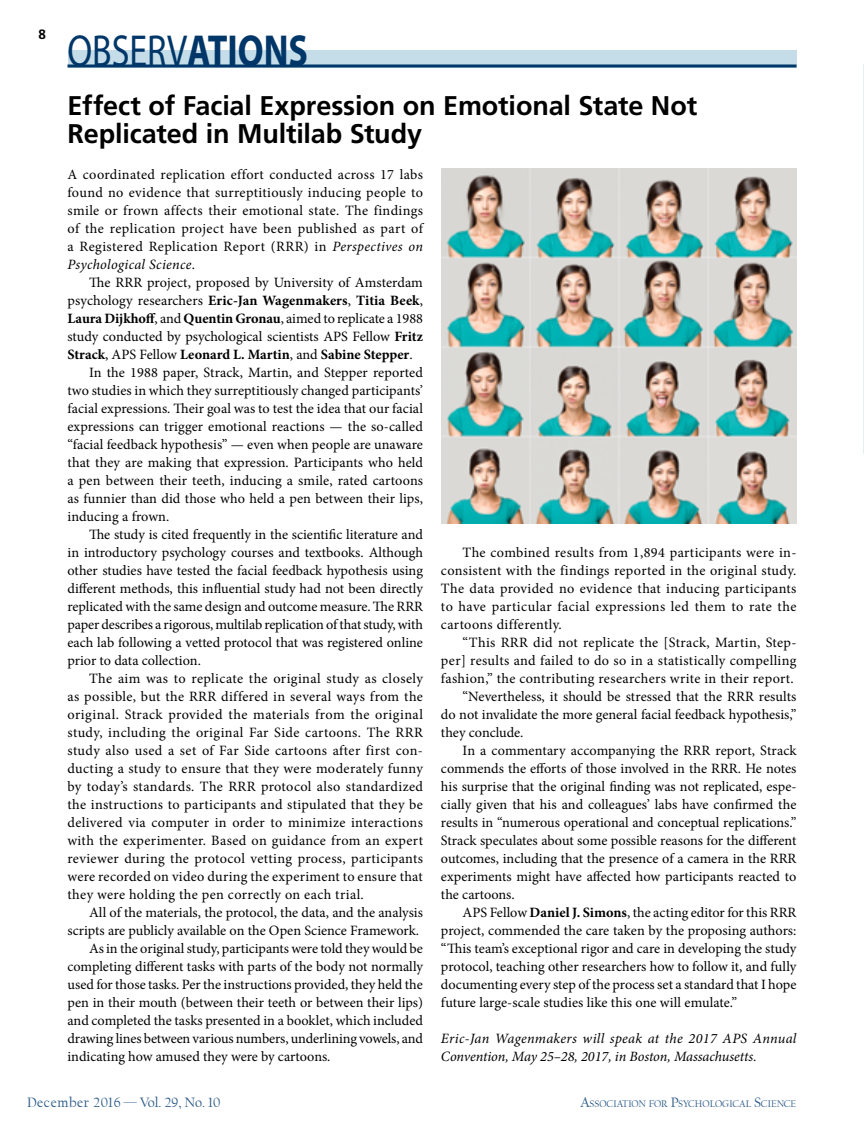
<style>
.page{position:relative;width:864px;height:1134px;background:#fff}
.page>*{position:absolute;margin:0;border:0;box-sizing:border-box;transform-origin:0 0}
.t1{font:45px "Myriad Pro";color:#003768;scale:.8 1}
.t2{font:700 27px/28.5px "Frutiger";letter-spacing:-.005em;color:#000}
.t3{font:14.25px/18px "Minion Pro";letter-spacing:.005em;color:#000;text-align:justify}
.t4{font:14.25px "Minion Pro";letter-spacing:.025em;color:#000}
.t5{font:700 14.25px "Minion Pro";color:#000}
.t6{font:italic 14.25px/18px "Minion Pro";letter-spacing:.005em;color:#000}
.t7{font:14.25px "Minion Pro";letter-spacing:.035em;color:#000}
.t8{font:14.25px "Minion Pro";letter-spacing:.03em;color:#000}
.t9{font:14.25px "Californian FB";letter-spacing:.04em;color:#275785}
.t10{font:700 13.5px "Frutiger";color:#000}
.t11{font:10.05px "Californian FB";color:#275785}
.s1{font-weight:700}
.s2{font-style:italic}
.s3{font-weight:400}
.s4{font-size:14.25px}
</style>
<div class="page">
<div style="left:68px;top:50px;width:728px;height:18px;background:#c4dde9"></div>
<svg style="left:68px;top:64px;width:728px;height:4px;background:#306088"></svg>
<hr style="left:863px;top:64px;width:1px;height:390px;background:#3c96a6">
<img style="left:441px;top:169px;width:355px;height:354px">
<p class="t10" style="left:39px;top:26px;width:9px">8</p>
<h1 class="t1" style="left:68px;top:24px;width:302px">OBSERV<span class="s1">ATIONS</span></h1>
<h2 class="t2" style="left:68px;top:91px;width:631px">Effect of Facial Expression on Emotional State Not<br>Replicated in Multilab Study</h2>
<p class="t3" style="left:68px;top:165px;width:357px">A coordinated replication effort conducted across 17 labs found no evidence that surreptitiously inducing people to smile or frown affects their emotional state. The findings of the replication project have been published as part of a Registered Replication Report (RRR) in <span class="s2">Perspectives on Psychological Science</span>.</p>
<p class="t3" style="left:89px;top:273px;width:335px">The RRR project, proposed by University of Amsterdam</p>
<p class="t5" style="left:68px;top:290px;width:357px"><span class="s3">psychology researchers</span> Eric-Jan Wagenmakers<span class="s3">,</span> Titia Beek<span class="s3">,</span></p>
<p class="t5" style="left:68px;top:308px;width:357px">Laura Dijkhoff<span class="s3">, and</span> Quentin Gronau<span class="s3">, aimed to replicate a 1988</span></p>
<p class="t3" style="left:68px;top:327px;width:357px">study conducted by psychological scientists APS Fellow <span class="s1">Fritz</span></p>
<p class="t5" style="left:68px;top:344px;width:347px">Strack<span class="s3">, APS Fellow</span> Leonard L. Martin<span class="s3">, and</span> Sabine Stepper<span class="s3">.</span></p>
<p class="t3" style="left:89px;top:363px;width:335px">In the 1988 paper, Strack, Martin, and Stepper reported</p>
<p class="t3" style="left:68px;top:381px;width:357px">two studies in which they surreptitiously changed participants’</p>
<p class="t3" style="left:68px;top:399px;width:357px">facial expressions. Their goal was to test the idea that our facial</p>
<p class="t3" style="left:68px;top:417px;width:357px">expressions can trigger emotional reactions — the so-called</p>
<p class="t3" style="left:68px;top:435px;width:357px">“facial feedback hypothesis” — even when people are unaware</p>
<p class="t3" style="left:68px;top:453px;width:357px">that they are making that expression. Participants who held</p>
<p class="t3" style="left:68px;top:471px;width:357px">a pen between their teeth, inducing a smile, rated cartoons</p>
<p class="t3" style="left:68px;top:489px;width:357px">as funnier than did those who held a pen between their lips,</p>
<p class="t3" style="left:68px;top:507px;width:103px">inducing a frown.</p>
<p class="t3" style="left:89px;top:525px;width:335px">The study is cited frequently in the scientific literature and</p>
<p class="t3" style="left:68px;top:543px;width:357px">in introductory psychology courses and textbooks. Although</p>
<p class="t3" style="left:68px;top:561px;width:357px">other studies have tested the facial feedback hypothesis using</p>
<p class="t3" style="left:68px;top:579px;width:357px">different methods, this influential study had not been directly</p>
<p class="t3" style="left:68px;top:597px;width:357px">replicated with the same design and outcome measure. The RRR</p>
<p class="t3" style="left:68px;top:615px;width:357px">paper describes a rigorous, multilab replication of that study, with</p>
<p class="t3" style="left:68px;top:633px;width:357px">each lab following a vetted protocol that was registered online</p>
<p class="t3" style="left:68px;top:651px;width:135px">prior to data collection.</p>
<p class="t4" style="left:89px;top:669px;width:335px">The aim was to replicate the original study as closely</p>
<p class="t4" style="left:68px;top:687px;width:357px">as possible, but the RRR differed in several ways from the</p>
<p class="t7" style="left:68px;top:705px;width:357px">original. Strack provided the materials from the original</p>
<p class="t8" style="left:68px;top:723px;width:357px">study, including the original Far Side cartoons. The RRR</p>
<p class="t4" style="left:68px;top:741px;width:357px">study also used a set of Far Side cartoons after first con-</p>
<p class="t3" style="left:68px;top:759px;width:357px">ducting a study to ensure that they were moderately funny</p>
<p class="t3" style="left:68px;top:777px;width:357px">by today’s standards. The RRR protocol also standardized</p>
<p class="t4" style="left:68px;top:795px;width:357px">the instructions to participants and stipulated that they be</p>
<p class="t4" style="left:68px;top:813px;width:357px">delivered via computer in order to minimize interactions</p>
<p class="t4" style="left:68px;top:831px;width:357px">with the experimenter. Based on guidance from an expert</p>
<p class="t4" style="left:68px;top:849px;width:357px">reviewer during the protocol vetting process, participants</p>
<p class="t3" style="left:68px;top:867px;width:357px">were recorded on video during the experiment to ensure that</p>
<p class="t4" style="left:68px;top:885px;width:298px">they were holding the pen correctly on each trial.</p>
<p class="t3" style="left:89px;top:903px;width:335px">All of the materials, the protocol, the data, and the analysis</p>
<p class="t3" style="left:68px;top:921px;width:353px">scripts are publicly available on the Open Science Framework.</p>
<p class="t3" style="left:89px;top:939px;width:335px">As in the original study, participants were told they would be</p>
<p class="t3" style="left:68px;top:957px;width:357px">completing different tasks with parts of the body not normally</p>
<p class="t3" style="left:68px;top:975px;width:357px">used for those tasks. Per the instructions provided, they held the</p>
<p class="t3" style="left:68px;top:993px;width:357px">pen in their mouth (between their teeth or between their lips)</p>
<p class="t3" style="left:68px;top:1011px;width:357px">and completed the tasks presented in a booklet, which included</p>
<p class="t3" style="left:68px;top:1029px;width:357px">drawing lines between various numbers, underlining vowels, and</p>
<p class="t3" style="left:68px;top:1047px;width:264px">indicating how amused they were by cartoons.</p>
<p class="t3" style="left:441px;top:543px;width:357px;text-indent:22px">The combined results from 1,894 participants were in&shy;consistent with the findings reported in the original study.<br>The data provided no evidence that inducing participants to have particular facial expressions led them to rate the cartoons differently.</p>
<p class="t4" style="left:463px;top:633px;width:335px">“This RRR did not replicate the [Strack, Martin, Step-</p>
<p class="t4" style="left:441px;top:651px;width:357px">per] results and failed to do so in a statistically compelling</p>
<p class="t4" style="left:441px;top:669px;width:354px">fashion,” the contributing researchers write in their report.</p>
<p class="t3" style="left:463px;top:687px;width:335px">“Nevertheless, it should be stressed that the RRR results</p>
<p class="t3" style="left:441px;top:705px;width:357px">do not invalidate the more general facial feedback hypothesis,”</p>
<p class="t3" style="left:441px;top:723px;width:84px">they conclude.</p>
<p class="t3" style="left:463px;top:741px;width:335px">In a commentary accompanying the RRR report, Strack</p>
<p class="t3" style="left:441px;top:759px;width:357px">commends the efforts of those involved in the RRR. He notes</p>
<p class="t3" style="left:441px;top:777px;width:357px">his surprise that the original finding was not replicated, espe-</p>
<p class="t3" style="left:441px;top:795px;width:357px">cially given that his and colleagues’ labs have confirmed the</p>
<p class="t3" style="left:441px;top:813px;width:357px">results in “numerous operational and conceptual replications.”</p>
<p class="t3" style="left:441px;top:831px;width:357px">Strack speculates about some possible reasons for the different</p>
<p class="t3" style="left:441px;top:849px;width:357px">outcomes, including that the presence of a camera in the RRR</p>
<p class="t3" style="left:441px;top:867px;width:357px">experiments might have affected how participants reacted to</p>
<p class="t3" style="left:441px;top:885px;width:75px">the cartoons.</p>
<p class="t3" style="left:463px;top:903px;width:335px">APS Fellow <span class="s1">Daniel J. Simons</span>, the acting editor for this RRR</p>
<p class="t3" style="left:441px;top:921px;width:357px">project, commended the care taken by the proposing authors:</p>
<p class="t3" style="left:441px;top:939px;width:357px">“This team’s exceptional rigor and care in developing the study</p>
<p class="t3" style="left:441px;top:957px;width:357px">protocol, teaching other researchers how to follow it, and fully</p>
<p class="t3" style="left:441px;top:975px;width:357px">documenting every step of the process set a standard that I hope</p>
<p class="t3" style="left:441px;top:993px;width:298px">future large-scale studies like this one will emulate.”</p>
<p class="t6" style="left:441px;top:1029px;width:357px">Eric-Jan Wagenmakers will speak at the 2017 APS Annual<br>Convention, May 25–28, 2017, in Boston, Massachusetts.</p>
<p class="t9" style="left:27px;top:1094px;width:195px">December 2016 — Vol. 29, No. 10</p>
<p class="t11" style="left:581px;top:1098px;width:217px"><span class="s4">A</span>SSOCIATION FOR <span class="s4">P</span>SYCHOLOGICAL <span class="s4">S</span>CIENCE</p>
</div>
